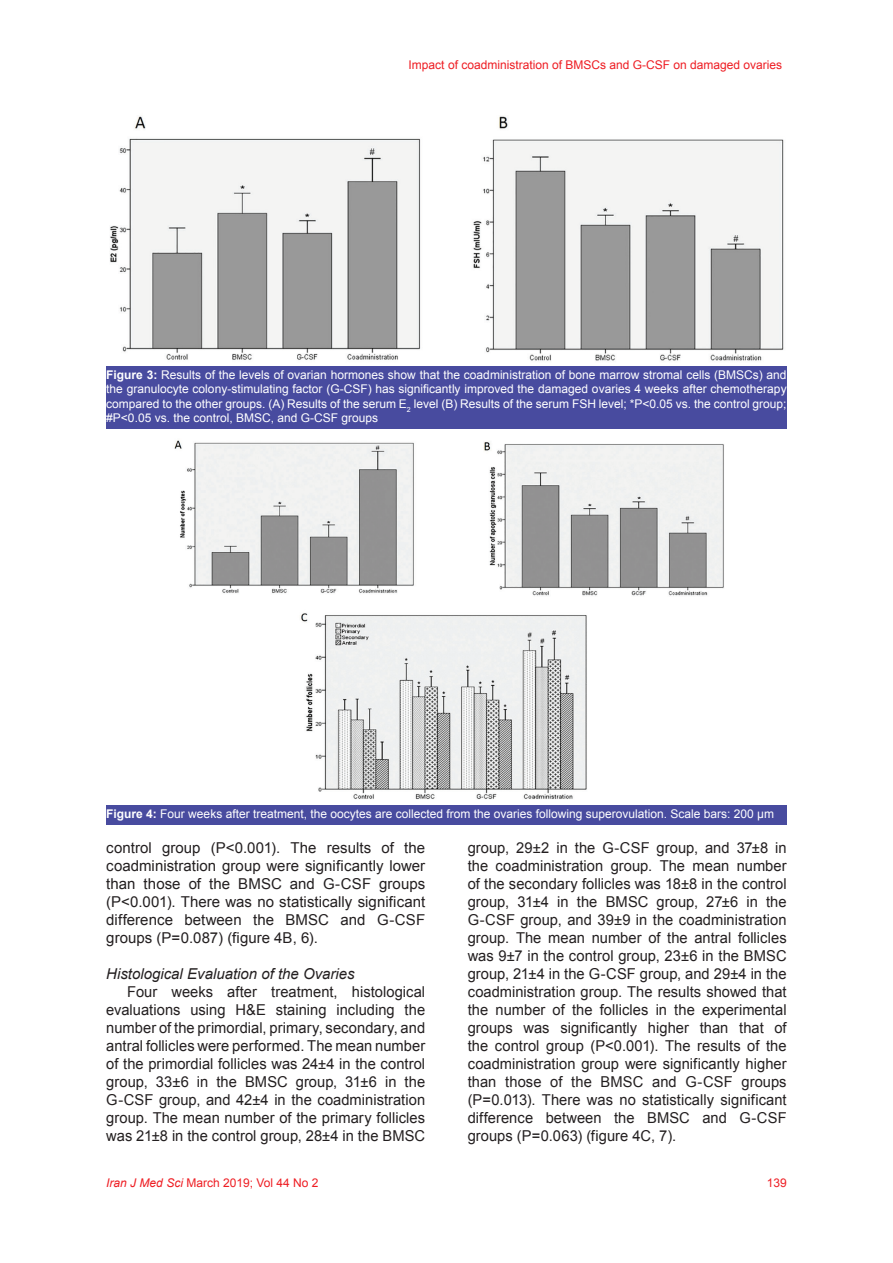
<style>
.page{position:relative;width:893px;height:1263px;background:#fff}
.page>*{position:absolute;margin:0;border:0;box-sizing:border-box;transform-origin:0 0}
.t1{font:15px/18px "Arial";letter-spacing:.005em;color:#231f20;text-align:justify}
.t2{font:italic 15px "Arial";color:#231f20}
.t3{font:12px/14.4px "Arial";color:#fff;text-align:justify}
.t4{font:12px "Arial";color:#ee1d23}
.s1{font-weight:700}
.s2{font-style:italic}
</style>
<div class="page">
<img style="left:110px;top:116px;width:674px;height:245px">
<div style="left:106px;top:366px;width:681px;height:63px;background:#484b9f"></div>
<div style="left:106px;top:805px;width:681px;height:20px;background:#484b9f"></div>
<img style="left:174px;top:440px;width:550px;height:360px">
<p class="t4" style="left:409px;top:57px;width:375px">Impact of coadministration of BMSCs and G-CSF on damaged ovaries</p>
<p class="t3" style="left:106px;top:367px;width:682px"><span class="s1">Figure 3:</span> Results of the levels of ovarian hormones show that the coadministration of bone marrow stromal cells (BMSCs) and the granulocyte colony-stimulating factor (G-CSF) has significantly improved the damaged ovaries 4 weeks after chemotherapy compared to the other groups. (A) Results of the serum E<sub>2</sub> level (B) Results of the serum FSH level; *P&lt;0.05 vs. the control group; #P&lt;0.05 vs. the control, BMSC, and G-CSF groups</p>
<p class="t3" style="left:106px;top:807px;width:669px"><span class="s1">Figure 4:</span> Four weeks after treatment, the oocytes are collected from the ovaries following superovulation. Scale bars: 200 µm</p>
<p class="t1" style="left:106px;top:839px;width:320px">control group (P&lt;0.001). The results of the coadministration group were significantly lower than those of the BMSC and G-CSF groups (P&lt;0.001). There was no statistically significant difference between the BMSC and G-CSF groups (P=0.087) (figure 4B, 6).</p>
<p class="t2" style="left:106px;top:964px;width:250px">Histological Evaluation of the Ovaries</p>
<p class="t1" style="left:106px;top:983px;width:320px;text-indent:21px">Four weeks after treatment, histological evaluations using H&amp;E staining including the number of the primordial, primary, secondary, and antral follicles were performed. The mean number of the primordial follicles was 24±4 in the control group, 33±6 in the BMSC group, 31±6 in the G-CSF group, and 42±4 in the coadministration group. The mean number of the primary follicles was 21±8 in the control group, 28±4 in the BMSC</p>
<p class="t1" style="left:468px;top:839px;width:320px">group, 29±2 in the G-CSF group, and 37±8 in the coadministration group. The mean number of the secondary follicles was 18±8 in the control group, 31±4 in the BMSC group, 27±6 in the G-CSF group, and 39±9 in the coadministration group. The mean number of the antral follicles was 9±7 in the control group, 23±6 in the BMSC group, 21±4 in the G-CSF group, and 29±4 in the coadministration group. The results showed that the number of the follicles in the experimental groups was significantly higher than that of the control group (P&lt;0.001). The results of the coadministration group were significantly higher than those of the BMSC and G-CSF groups (P=0.013). There was no statistically significant difference between the BMSC and G-CSF groups (P=0.063) (figure 4C, 7).</p>
<p class="t4" style="left:106px;top:1175px;width:214px"><span class="s2">Iran J Med Sci</span> March 2019; Vol 44 No 2</p>
<p class="t4" style="left:767px;top:1175px;width:22px">139</p>
</div>
